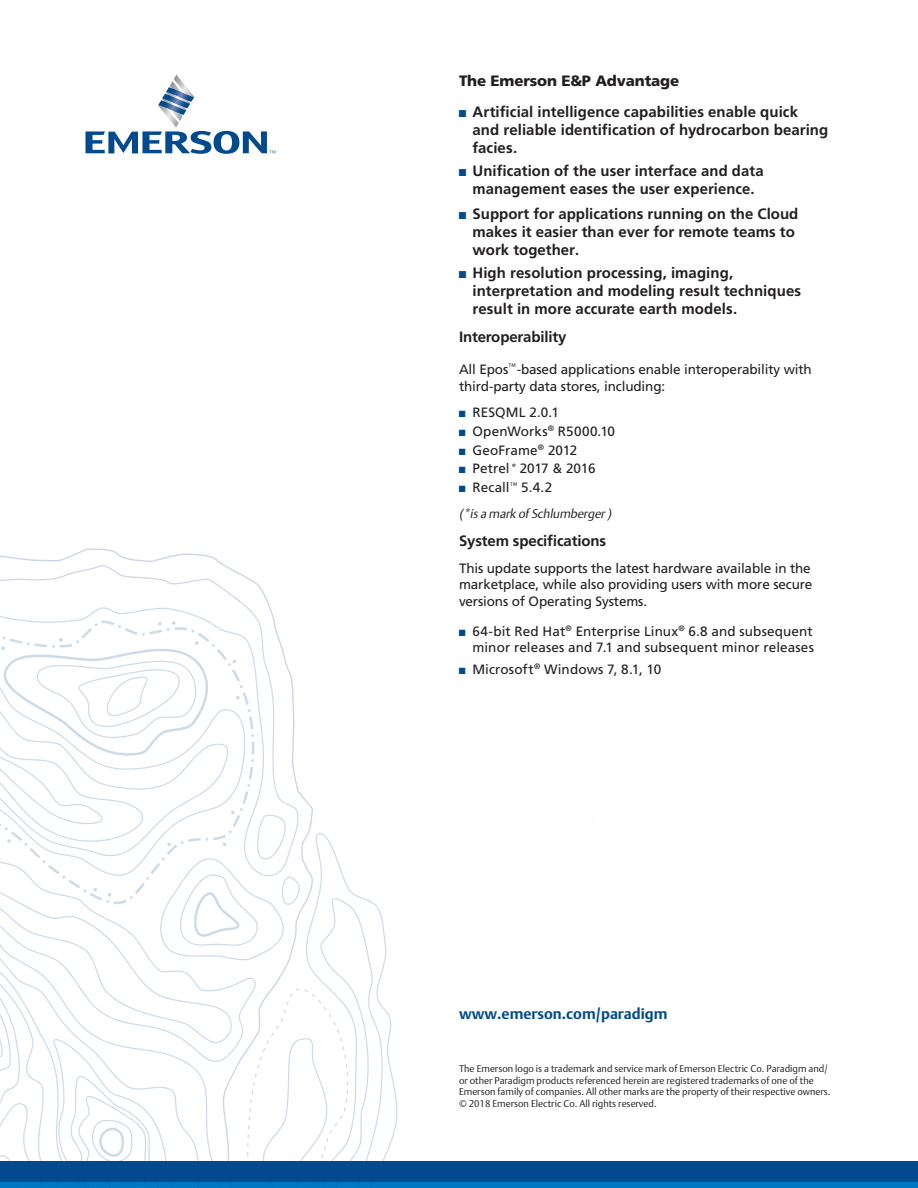
<style>
.page{position:relative;width:918px;height:1188px;background:#fff}
.page>*{position:absolute;margin:0;border:0;box-sizing:border-box;transform-origin:0 0}
.BODY_-_COPY{font:700 15px/18px "Frutiger LT Std";color:#231f20}
.t1{font:700 15px "DTL Argo T";color:#004a8d}
.BODY_-_COPY-2{font:900 15px "Frutiger LT Std";letter-spacing:-.01em;color:#231f20}
.BODY_-_COPY-3{font:13.5px/16.5px "Frutiger LT Std";letter-spacing:-.01em;color:#231f20}
.BODY_-_COPY-4{font:13.5px/16.2px "Frutiger LT Std";letter-spacing:.01em;color:#231f20;text-align:right}
.t2{font:italic 12.45px "DTL Argo T Light";color:#231f20}
.P2{font:9.75px/11.7px "DTL Argo T Light";color:#231f20}
.s1{font-family:"Arial Narrow";font-weight:400;color:#004a8d}
.s2{font-family:"Arial Narrow";color:#004a8d}
.s3{font-family:"DTL Argo T Light";font-style:italic;font-size:12.45px}
</style>
<div class="page">
<svg style="left:400px;top:1181px;width:518px;height:7px;background:#0072ba"></svg>
<div style="left:0;top:1161px;width:918px;height:20px;background:#004a8d"></div>
<svg style="left:0;top:833px;width:400px;height:355px"></svg>
<svg style="left:0;top:548px;width:315px;height:614px"></svg>
<svg style="left:0;top:565px;width:241px;height:36px"></svg>
<svg style="left:86px;top:74px;width:189px;height:80px"></svg>
<p class="BODY_-_COPY-2" style="left:459px;top:71px;width:222px">The Emerson E&amp;P Advantage</p>
<p class="BODY_-_COPY" style="left:472px;top:103px;width:357px;text-indent:-14px"><span class="s1">■</span> Artificial intelligence capabilities enable quick and reliable identification of hydrocarbon bearing facies.</p>
<p class="BODY_-_COPY" style="left:459px;top:162px;width:306px;text-align:center"><span class="s1">■</span> Unification of the user interface and data management eases the user experience.</p>
<p class="BODY_-_COPY" style="left:472px;top:205px;width:327px;text-indent:-14px"><span class="s1">■</span> Support for applications running on the Cloud makes it easier than ever for remote teams to work together.</p>
<p class="BODY_-_COPY" style="left:472px;top:264px;width:330px;text-indent:-14px"><span class="s1">■</span> High resolution processing, imaging, interpretation and modeling result techniques result in more accurate earth models.</p>
<p class="BODY_-_COPY" style="left:459px;top:328px;width:109px">Interoperability</p>
<p class="BODY_-_COPY-3" style="left:459px;top:360px;width:354px;line-height:18px">All Epos<sup>™</sup>-based applications enable interoperability with third-party data stores, including:</p>
<p class="BODY_-_COPY-3" style="left:459px;top:404px;width:101px"><span class="s2">■</span> RESQML 2.0.1</p>
<p class="BODY_-_COPY-4" style="left:459px;top:423px;width:158px"><span class="s2">■</span> OpenWorks<sup>®</sup> R5000.10</p>
<p class="BODY_-_COPY-3" style="left:459px;top:442px;width:120px"><span class="s2">■</span> GeoFrame<sup>®</sup> 2012</p>
<p class="BODY_-_COPY-3" style="left:459px;top:460px;width:138px"><span class="s2">■</span> Petrel<span class="s3">*</span> 2017 &amp; 2016</p>
<p class="BODY_-_COPY-3" style="left:459px;top:479px;width:95px"><span class="s2">■</span> Recall<sup>™</sup> 5.4.2</p>
<h4 class="t2" style="left:459px;top:506px;width:156px">(*isa mark of Schlumberger)</h4>
<p class="BODY_-_COPY" style="left:459px;top:532px;width:149px">System specifications</p>
<p class="BODY_-_COPY-3" style="left:459px;top:560px;width:355px;text-align:justify">This update supports the latest hardware available in the marketplace, while also providing users with more secure versions of Operating Systems.</p>
<p class="BODY_-_COPY-4" style="left:459px;top:623px;width:356px"><span class="s2">■</span> 64-bit Red Hat<sup>®</sup> Enterprise Linux<sup>®</sup> 6.8 and subsequent minor releases and 7.1 and subsequent minor releases</p>
<p class="BODY_-_COPY-3" style="left:459px;top:661px;width:204px"><span class="s2">■</span> Microsoft<sup>®</sup> Windows 7, 8.1, 10</p>
<p class="t1" style="left:459px;top:1005px;width:210px">www.emerson.com/paradigm</p>
<p class="P2" style="left:459px;top:1063px;width:373px">The Emerson logo is a trademark and service mark of Emerson Electric Co. Paradigm and/ or other Paradigm products referenced herein are registered trademarks of one of the Emerson family of companies. All other marks are the property of their respective owners. © 2018 Emerson Electric Co. All rights reserved.</p>
</div>
